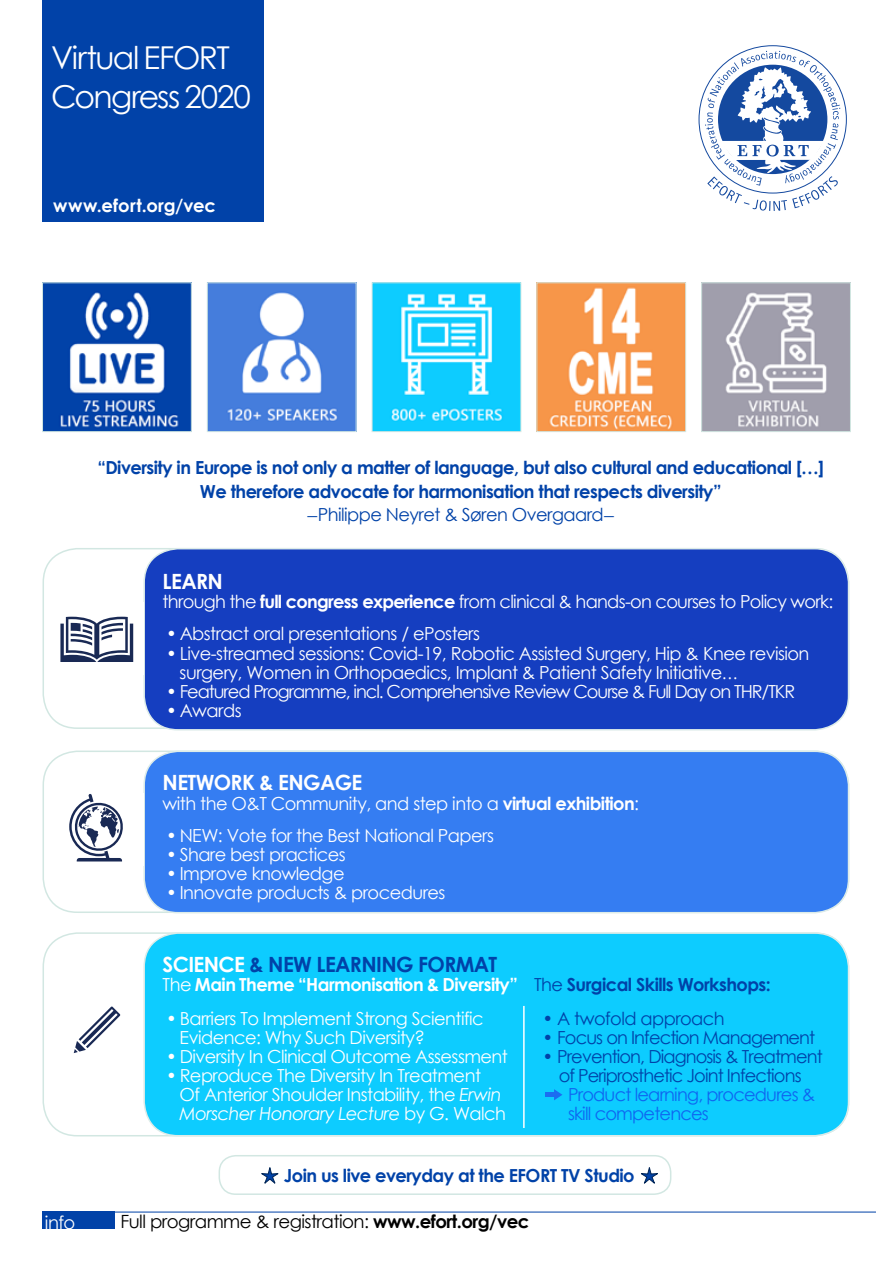
<style>
.page{position:relative;width:893px;height:1263px;background:#fff}
.page>*{position:absolute;margin:0;border:0;box-sizing:border-box;transform-origin:0 0}
.t1{font:31.5px "Century Gothic";letter-spacing:-.045em;color:#fff}
._0_Body{font:700 21px "Century Gothic";letter-spacing:-.03em;color:#0142a8}
._0_Body-2{font:700 21px "Century Gothic";letter-spacing:-.03em;color:#fff}
.t2{font:18.15px "Century Gothic";letter-spacing:-.03em;color:#000}
.Body_round_bullet_in{font:18px/19.2px "Century Gothic";letter-spacing:-.03em;color:#fff}
._0_Body-3{font:700 18px "Century Gothic";letter-spacing:-.03em;color:#0142a8}
._0_Body-4{font:18px "Century Gothic";letter-spacing:-.04em;color:#fff}
.Body_round_bullet_in-2{font:18px "Century Gothic";letter-spacing:-.05em;color:#0142a8}
.Body_round_bullet_in-3{font:18px "Century Gothic";letter-spacing:-.06em;color:#fff}
.Body_round_bullet_in-4{font:18px/19.2px "Century Gothic";letter-spacing:-.045em;color:#0f65f0}
._0_Body-5{font:700 18px "Century Gothic";letter-spacing:-.03em;color:#fff}
._0_Body-6{font:18px "Century Gothic";letter-spacing:-.03em;color:#0142a8}
.Body_round_bullet_in-5{font:700 18px "Century Gothic";letter-spacing:-.03em;color:#0142a8}
._0_Body-7{font:700 18px "Century Gothic";letter-spacing:.015em;color:#fff}
.Body_round_bullet_in-6{font:18px "Century Gothic";letter-spacing:-.03em;color:#0142a8}
.s1{font-family:"Rotis Sans Serif Std";font-weight:300}
.s2{font-weight:700}
.s3{font-size:16.5px}
.s4{color:#fff}
.s5{font-weight:400}
.s6{font-style:italic}
</style>
<div class="page">
<div style="left:43px;top:0;width:221px;height:221px;background:#0142a8"></div>
<div style="left:43px;top:1212px;width:72px;height:17px;background:#0142a8"></div>
<hr style="left:43px;top:1211px;width:833px;height:1px;background:#0142a8">
<svg style="left:705px;top:51px;width:135px;height:160px"></svg>
<div style="left:144px;top:549px;width:704px;height:181px;background:#153ec0;border-radius:34px"></div>
<div style="left:143px;top:548px;width:706px;height:182px;border:2px solid #ddece9;border-radius:34px"></div>
<svg style="left:60px;top:617px;width:73px;height:45px"></svg>
<div style="left:144px;top:751px;width:704px;height:162px;background:#357df2;border-radius:34px"></div>
<div style="left:143px;top:750px;width:706px;height:163px;border:2px solid #ddece9;border-radius:34px"></div>
<svg style="left:69px;top:794px;width:54px;height:67px"></svg>
<div style="left:144px;top:933px;width:704px;height:203px;background:#0dccff;border-radius:34px"></div>
<div style="left:143px;top:932px;width:706px;height:204px;border:2px solid #ddece9;border-radius:34px"></div>
<svg style="left:74px;top:1006px;width:46px;height:47px"></svg>
<hr style="left:523px;top:1006px;width:2px;height:122px;background:#fff">
<div style="left:545px;top:1092px;width:12px;height:5px;background:#1b6df1"></div>
<svg style="left:554px;top:1089px;width:8px;height:11px"></svg>
<div style="left:219px;top:1155px;width:452px;height:40px;border:2px solid #d2e7e2;border-radius:16px"></div>
<svg style="left:641px;top:1167px;width:17px;height:17px"></svg>
<svg style="left:261px;top:1167px;width:18px;height:17px"></svg>
<img style="left:44px;top:284px;width:146px;height:146px">
<div style="left:42px;top:282px;width:150px;height:150px;border:1px solid #d2e7e2"></div>
<img style="left:209px;top:284px;width:145px;height:146px">
<div style="left:207px;top:282px;width:149px;height:150px;border:1px solid #d2e7e2"></div>
<img style="left:374px;top:284px;width:145px;height:146px">
<div style="left:372px;top:282px;width:149px;height:150px;border:1px solid #d2e7e2"></div>
<img style="left:538px;top:284px;width:146px;height:146px">
<div style="left:536px;top:282px;width:150px;height:150px;border:1px solid #d2e7e2"></div>
<img style="left:703px;top:284px;width:146px;height:146px">
<div style="left:701px;top:282px;width:150px;height:150px;border:1px solid #d2e7e2"></div>
<p class="t1" style="left:51px;top:36px;width:180px">Virtual EFORT</p>
<p class="t1" style="left:51px;top:75px;width:201px">Congress 2020</p>
<p class="_0_Body-7" style="left:53px;top:191px;width:164px">www.efort.org/vec</p>
<p class="_0_Body-3" style="left:97px;top:454px;width:728px">“Diversity in Europe is not only a matter of language, but also cultural and educational […]</p>
<p class="_0_Body-3" style="left:200px;top:478px;width:523px">We therefore advocate for harmonisation that respects diversity”</p>
<p class="_0_Body-6" style="left:306px;top:502px;width:310px"><span class="s1">—</span>Philippe Neyret &amp; Søren Overgaard<span class="s1">—</span></p>
<p class="_0_Body-2" style="left:163px;top:565px;width:62px">LEARN</p>
<p class="_0_Body-4" style="left:163px;top:589px;width:672px">through the <span class="s2">full congress experience</span> from clinical &amp; hands-on courses to Policy work:</p>
<p class="Body_round_bullet_in" style="left:166px;top:624px;width:315px">• Abstract oral presentations / ePosters</p>
<p class="Body_round_bullet_in" style="left:180px;top:643px;width:631px;text-indent:-14px">• Live-streamed sessions: Covid-19, Robotic Assisted Surgery, Hip &amp; Knee revision surgery, Women in Orthopaedics, Implant &amp; Patient Safety Initiative<span class="s3">…</span></p>
<p class="Body_round_bullet_in-3" style="left:166px;top:679px;width:630px">• Featured Programme, incl. Comprehensive Review Course &amp; Full Day on THR/TKR</p>
<p class="Body_round_bullet_in" style="left:166px;top:700px;width:77px">• Awards</p>
<p class="_0_Body-2" style="left:163px;top:767px;width:201px">NETWORK &amp; ENGAGE</p>
<p class="_0_Body-4" style="left:163px;top:790px;width:478px">with the O&amp;T Community, and step into a <span class="s2">virtual exhibition</span>:</p>
<p class="Body_round_bullet_in" style="left:166px;top:825px;width:329px">• NEW: Vote for the Best National Papers</p>
<p class="Body_round_bullet_in" style="left:166px;top:845px;width:181px">• Share best practices</p>
<p class="Body_round_bullet_in" style="left:166px;top:864px;width:180px">• Improve knowledge</p>
<p class="Body_round_bullet_in" style="left:166px;top:883px;width:281px">• Innovate products &amp; procedures</p>
<p class="_0_Body" style="left:163px;top:948px;width:336px"><span class="s4">SCIENCE</span> &amp; NEW LEARNING FORMAT</p>
<p class="_0_Body-5" style="left:163px;top:971px;width:357px"><span class="s5">The</span> Main Theme “Harmonisation &amp; Diversity”</p>
<p class="Body_round_bullet_in" style="left:180px;top:1008px;width:306px;text-indent:-14px">• Barriers To Implement Strong Scientific<br>Evidence: Why Such Diversity?</p>
<p class="Body_round_bullet_in" style="left:166px;top:1046px;width:343px">• Diversity In Clinical Outcome Assessment</p>
<p class="Body_round_bullet_in" style="left:180px;top:1066px;width:328px;text-indent:-14px">• Reproduce The Diversity In Treatment<br>Of Anterior Shoulder Instability, the <span class="s6">Erwin<br>Morscher Honorary Lecture</span> by G. Walch</p>
<p class="Body_round_bullet_in-5" style="left:534px;top:971px;width:238px"><span class="s5">The</span> Surgical Skills Workshops:</p>
<p class="Body_round_bullet_in-6" style="left:542px;top:1005px;width:184px">• A twofold approach</p>
<p class="Body_round_bullet_in-2" style="left:542px;top:1025px;width:274px">• Focus on Infection Management</p>
<p class="Body_round_bullet_in-2" style="left:542px;top:1044px;width:282px">• Prevention, Diagnosis &amp; Treatment</p>
<p class="Body_round_bullet_in-2" style="left:559px;top:1063px;width:244px">of Periprosthetic Joint Infections</p>
<p class="Body_round_bullet_in-4" style="left:568px;top:1085px;width:249px">Product learning, procedures &amp; skill competences</p>
<p class="_0_Body-3" style="left:284px;top:1162px;width:352px">Join us live everyday at the EFORT TV Studio</p>
<p class="Body_round_bullet_in" style="left:45px;top:1212px;width:32px">info</p>
<p class="t2" style="left:120px;top:1209px;width:411px">Full programme &amp; registration: <span class="s2">www.efort.org/vec</span></p>
</div>
